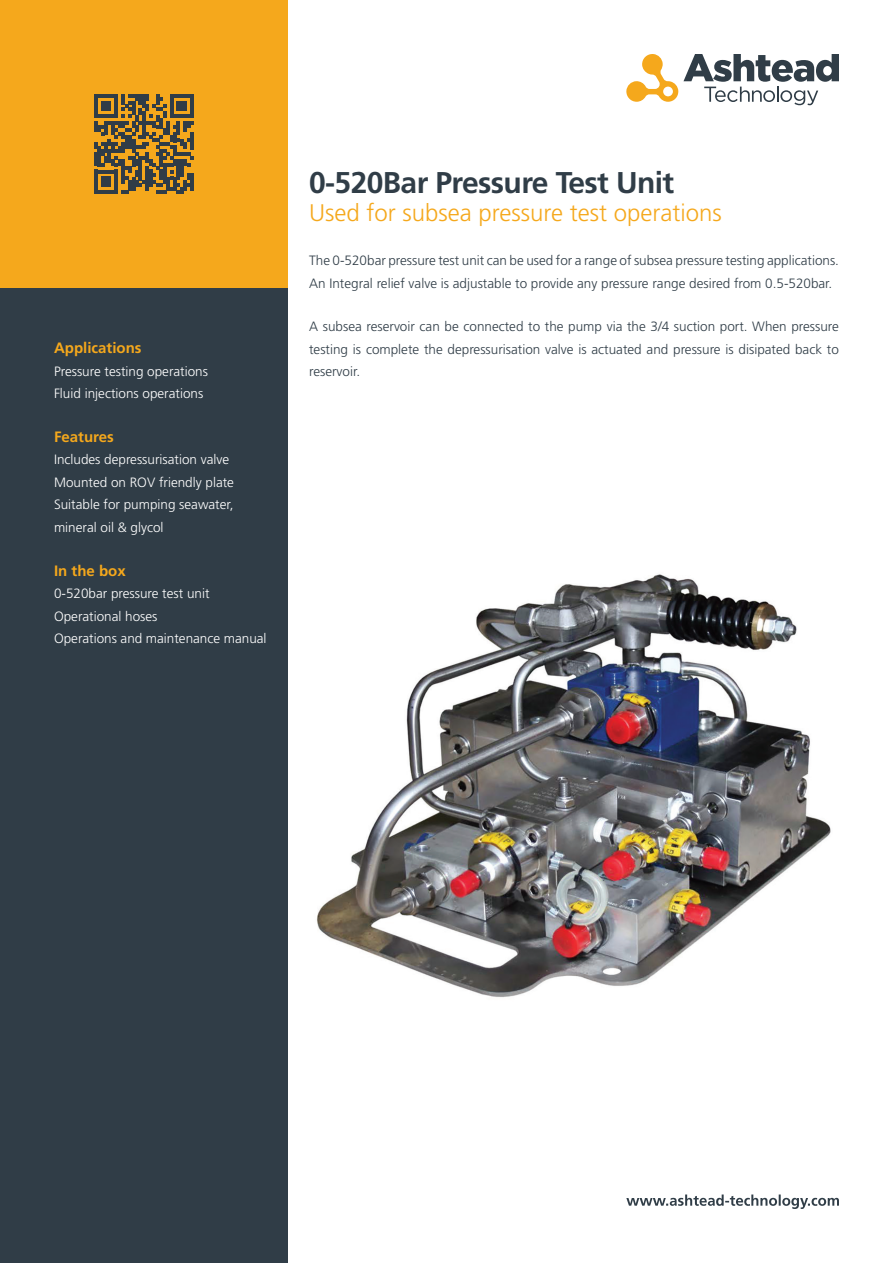
<style>
.page{position:relative;width:893px;height:1263px;background:#fff}
.page>*{position:absolute;margin:0;border:0;box-sizing:border-box;transform-origin:0 0}
.t1{font:700 30px "Frutiger LT Std";letter-spacing:-.02em;color:#303d47}
.t2{font:300 24px "Frutiger LT Std";color:#f5a81c}
.t3{font:700 15px "Frutiger LT Std";color:#f5a81c}
.t4{font:300 13.5px/22.5px "Frutiger LT Std";color:#303d47}
.t5{font:300 13.5px/22.5px "Frutiger LT Std";color:#fff}
</style>
<div class="page">
<div style="left:0;top:288px;width:288px;height:975px;background:#303d47"></div>
<div style="left:0;top:0;width:288px;height:288px;background:#f5a81c"></div>
<svg style="left:626px;top:54px;width:213px;height:51px"></svg>
<svg style="left:626px;top:1194px;width:213px;height:15px"></svg>
<svg style="left:94px;top:94px;width:100px;height:100px"></svg>
<hr style="left:190px;top:173px;width:4px;height:17px;background:#303d47">
<img style="left:317px;top:574px;width:514px;height:424px">
<p class="t3" style="left:54px;top:339px;width:89px">Applications</p>
<p class="t5" style="left:54px;top:360px;width:156px">Pressure testing operations</p>
<p class="t5" style="left:54px;top:382px;width:151px">Fluid injections operations</p>
<p class="t3" style="left:54px;top:428px;width:61px">Features</p>
<p class="t5" style="left:54px;top:449px;width:177px">Includes depressurisation valve</p>
<p class="t5" style="left:54px;top:471px;width:182px">Mounted on ROV friendly plate</p>
<p class="t5" style="left:54px;top:494px;width:181px">Suitable for pumping seawater, mineral oil &amp; glycol</p>
<p class="t3" style="left:54px;top:562px;width:73px">In the box</p>
<p class="t5" style="left:54px;top:582px;width:157px">0-520bar pressure test unit</p>
<p class="t5" style="left:54px;top:605px;width:105px">Operational hoses</p>
<p class="t5" style="left:54px;top:627px;width:214px">Operations and maintenance manual</p>
<p class="t1" style="left:309px;top:165px;width:367px">0-520Bar Pressure Test Unit</p>
<p class="t2" style="left:309px;top:200px;width:414px">Used for subsea pressure test operations</p>
<p class="t4" style="left:309px;top:249px;width:531px">The 0-520bar pressure test unit can be used for a range of subsea pressure testing applications.<br>An Integral relief valve is adjustable to provide any pressure range desired from 0.5-520bar.</p>
<p class="t4" style="left:309px;top:316px;width:531px;text-align:justify">A subsea reservoir can be connected to the pump via the 3/4 suction port. When pressure testing is complete the depressurisation valve is actuated and pressure is disipated back to reservoir.</p>
</div>
